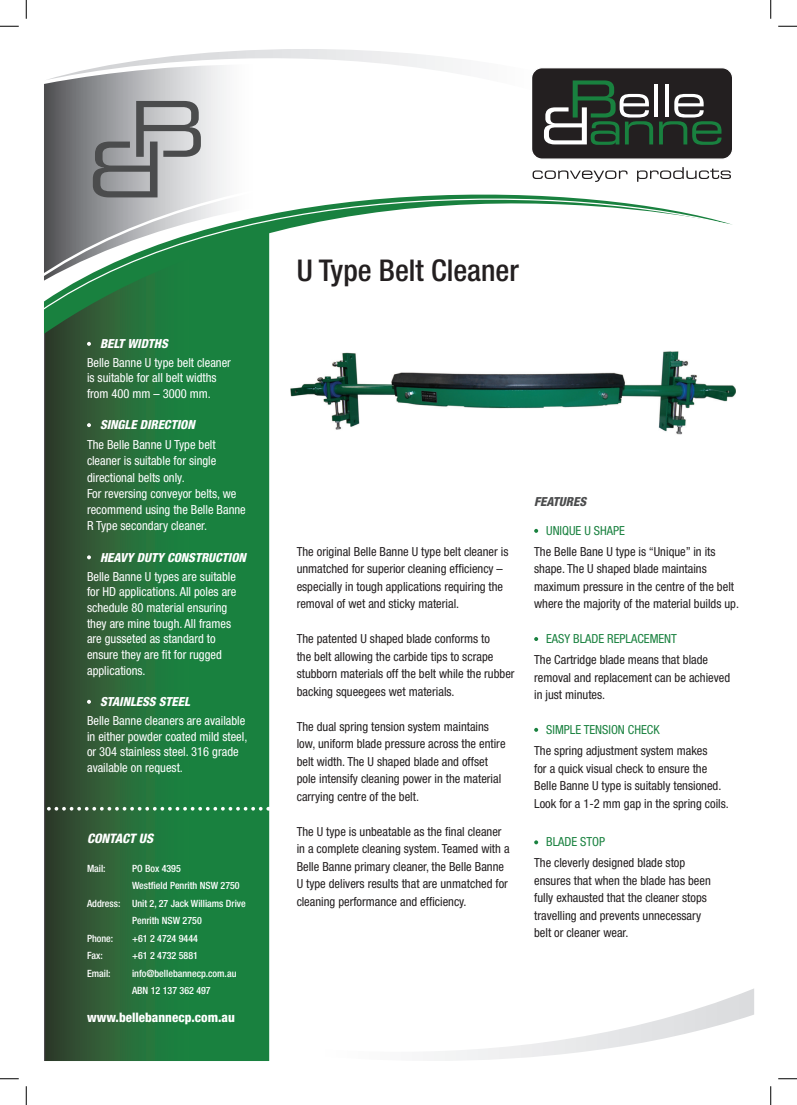
<style>
.page{position:relative;width:797px;height:1105px;background:#fff}
.page>*{position:absolute;margin:0;border:0;box-sizing:border-box;transform-origin:0 0}
.t1{font:500 condensed 30px "Helvetica Neue";color:#231f20}
.t2{font:800 condensed 13.12px "Helvetica Neue";color:#fff}
.t3{font:italic 800 condensed 13.12px "Helvetica Neue";color:#fff}
.t4{font:condensed 12.5px/17.5px "Helvetica Neue";color:#231f20}
.t5{font:condensed 12.5px/15.6px "Helvetica Neue";color:#fff}
.t6{font:italic 800 condensed 12.5px "Helvetica Neue";color:#fff}
.t7{font:condensed 12.5px "Helvetica Neue";color:#19813f}
.t8{font:italic 800 condensed 12.5px "Helvetica Neue";color:#4b4c4d}
.t9{font:500 condensed 10px/17.5px "Helvetica Neue";color:#fff;text-align:center}
</style>
<div class="page">
<svg style="left:269px;top:988px;width:485px;height:73px"></svg>
<svg style="left:44px;top:334px;width:225px;height:727px;background:#236e3a"></svg>
<svg style="left:44px;top:807px;width:217px;height:4px"></svg>
<svg style="left:44px;top:315px;width:226px;height:19px;background:#23723c"></svg>
<svg style="left:44px;top:49px;width:409px;height:89px"></svg>
<svg style="left:44px;top:284px;width:226px;height:31px;background:#288146"></svg>
<svg style="left:44px;top:138px;width:688px;height:146px"></svg>
<svg style="left:532px;top:170px;width:95px;height:12px"></svg>
<svg style="left:637px;top:167px;width:94px;height:15px"></svg>
<svg style="left:531px;top:68px;width:201px;height:92px;background:#3b433d"></svg>
<svg style="left:87px;top:342px;width:4px;height:4px"></svg>
<svg style="left:87px;top:423px;width:4px;height:4px"></svg>
<svg style="left:87px;top:555px;width:4px;height:4px"></svg>
<svg style="left:87px;top:700px;width:4px;height:4px"></svg>
<svg style="left:534px;top:529px;width:4px;height:4px"></svg>
<svg style="left:534px;top:637px;width:4px;height:4px"></svg>
<svg style="left:534px;top:728px;width:4px;height:4px"></svg>
<svg style="left:534px;top:840px;width:4px;height:4px"></svg>
<img style="left:291px;top:351px;width:444px;height:84px">
<svg style="left:0;top:25px;width:19px;height:2px"></svg>
<svg style="left:778px;top:25px;width:19px;height:2px"></svg>
<svg style="left:0;top:1078px;width:19px;height:1px"></svg>
<svg style="left:778px;top:1078px;width:19px;height:1px"></svg>
<svg style="left:25px;top:0;width:2px;height:19px"></svg>
<svg style="left:25px;top:1086px;width:2px;height:19px"></svg>
<svg style="left:770px;top:0;width:1px;height:19px"></svg>
<svg style="left:770px;top:1086px;width:1px;height:19px"></svg>
<p class="t6" style="left:100px;top:335px;width:69px">BELT WIDTHS</p>
<p class="t5" style="left:87px;top:354px;width:145px">Belle Banne U type belt cleaner</p>
<p class="t5" style="left:87px;top:370px;width:131px">is suitable for all belt widths</p>
<p class="t5" style="left:87px;top:386px;width:125px">from 400 mm – 3000 mm.</p>
<p class="t6" style="left:100px;top:417px;width:96px">SINGLE DIRECTION</p>
<p class="t5" style="left:87px;top:436px;width:131px;line-height:16.2px;text-align:justify">The Belle Banne U Type belt cleaner is suitable for single directional belts only.</p>
<p class="t5" style="left:87px;top:485px;width:160px;line-height:16.2px">For reversing conveyor belts, we recommend using the Belle Banne<br>R Type secondary cleaner.</p>
<p class="t6" style="left:100px;top:549px;width:147px">HEAVY DUTY CONSTRUCTION</p>
<p class="t5" style="left:87px;top:568px;width:151px">Belle Banne U types are suitable for HD applications. All poles are schedule 80 material ensuring they are mine tough. All frames are gusseted as standard to ensure they are fit for rugged applications.</p>
<p class="t6" style="left:100px;top:694px;width:91px">STAINLESS STEEL</p>
<p class="t5" style="left:87px;top:713px;width:162px">Belle Banne cleaners are available in either powder coated mild steel, or 304 stainless steel. 316 grade available on request.</p>
<p class="t3" style="left:87px;top:830px;width:68px">CONTACT US</p>
<p class="t9" style="left:87px;top:859px;width:20px">Mail:</p>
<p class="t9" style="left:132px;top:859px;width:50px">PO Box 4395</p>
<p class="t9" style="left:132px;top:877px;width:109px">Westfield Penrith NSW 2750</p>
<p class="t9" style="left:87px;top:894px;width:160px">Address: Unit 2, 27 Jack Williams Drive<br>Penrith NSW 2750</p>
<p class="t9" style="left:87px;top:929px;width:28px">Phone:</p>
<p class="t9" style="left:132px;top:929px;width:67px">+61 2 4724 9444</p>
<p class="t9" style="left:87px;top:947px;width:17px">Fax:</p>
<p class="t9" style="left:132px;top:947px;width:67px">+61 2 4732 5881</p>
<p class="t9" style="left:87px;top:964px;width:25px">Email:</p>
<p class="t9" style="left:132px;top:964px;width:106px">info@bellebannecp.com.au</p>
<p class="t9" style="left:132px;top:982px;width:80px">ABN 12 137 362 497</p>
<p class="t2" style="left:87px;top:1009px;width:149px">www.bellebannecp.com.au</p>
<p class="t1" style="left:297px;top:252px;width:224px">U Type Belt Cleaner</p>
<p class="t4" style="left:297px;top:542px;width:213px">The original Belle Banne U type belt cleaner is unmatched for superior cleaning efficiency – especially in tough applications requiring the removal of wet and sticky material.</p>
<p class="t4" style="left:297px;top:630px;width:219px">The patented U shaped blade conforms to<br>the belt allowing the carbide tips to scrape stubborn materials off the belt while the rubber backing squeegees wet materials.</p>
<p class="t4" style="left:297px;top:717px;width:210px">The dual spring tension system maintains low, uniform blade pressure across the entire belt width. The U shaped blade and offset pole intensify cleaning power in the material carrying centre of the belt.</p>
<p class="t4" style="left:297px;top:822px;width:214px">The U type is unbeatable as the final cleaner in a complete cleaning system. Teamed with a Belle Banne primary cleaner, the Belle Banne U type delivers results that are unmatched for cleaning performance and efficiency.</p>
<p class="t8" style="left:534px;top:494px;width:53px">FEATURES</p>
<p class="t7" style="left:546px;top:523px;width:80px">UNIQUE U SHAPE</p>
<p class="t4" style="left:534px;top:542px;width:206px">The Belle Bane U type is “Unique” in its shape. The U shaped blade maintains maximum pressure in the centre of the belt where the majority of the material builds up.</p>
<p class="t7" style="left:546px;top:631px;width:132px">EASY BLADE REPLACEMENT</p>
<p class="t4" style="left:534px;top:651px;width:197px">The Cartridge blade means that blade removal and replacement can be achieved in just minutes.</p>
<p class="t7" style="left:546px;top:722px;width:115px">SIMPLE TENSION CHECK</p>
<p class="t4" style="left:534px;top:742px;width:175px">The spring adjustment system makes</p>
<p class="t4" style="left:534px;top:759px;width:174px">for a quick visual check to ensure the</p>
<p class="t4" style="left:534px;top:777px;width:189px">Belle Banne U type is suitably tensioned.</p>
<p class="t4" style="left:534px;top:794px;width:196px">Look for a 1-2 mm gap in the spring coils.</p>
<p class="t7" style="left:546px;top:835px;width:61px">BLADE STOP</p>
<p class="t4" style="left:534px;top:854px;width:153px">The cleverly designed blade stop</p>
<p class="t4" style="left:534px;top:871px;width:178px">ensures that when the blade has been</p>
<p class="t4" style="left:534px;top:889px;width:174px">fully exhausted that the cleaner stops travelling and prevents unnecessary</p>
<p class="t4" style="left:534px;top:924px;width:96px">belt or cleaner wear.</p>
</div>
